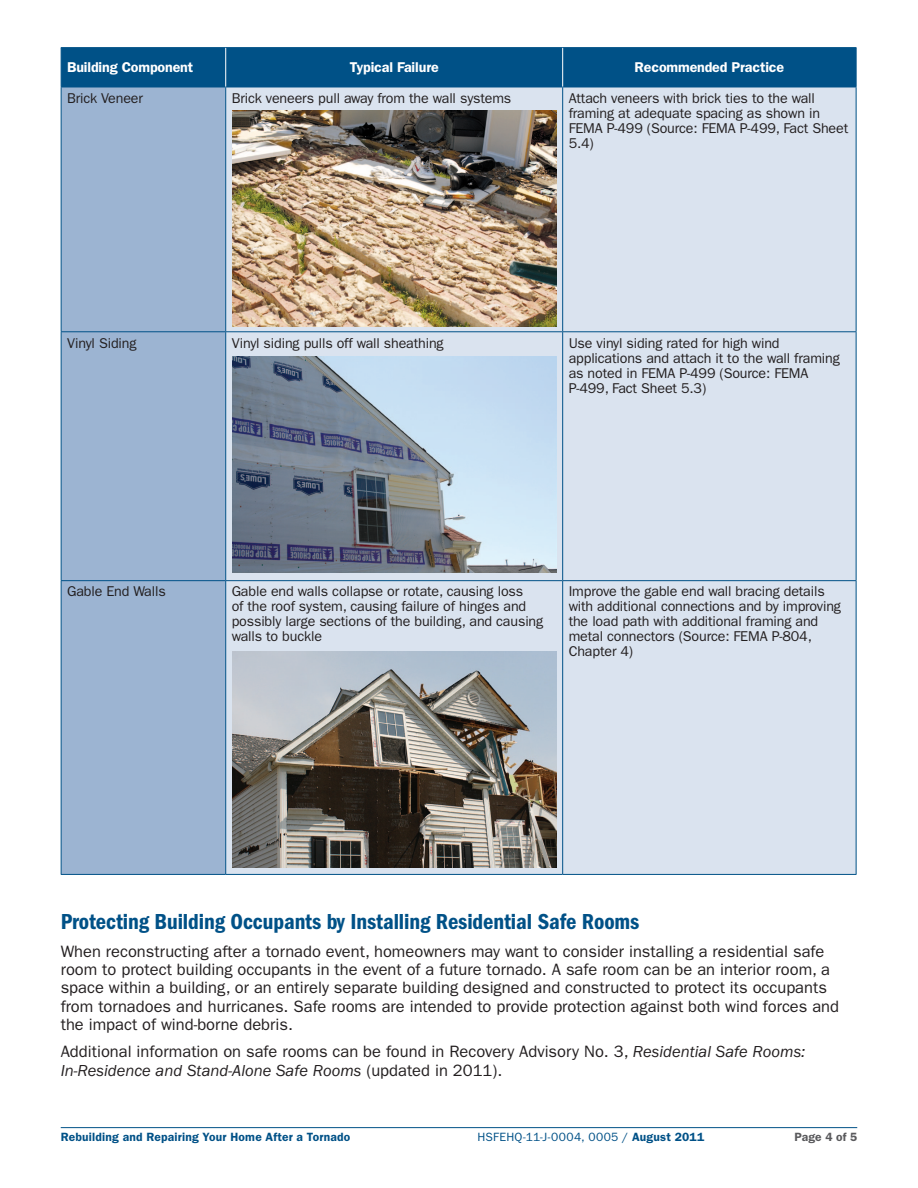
<style>
.page{position:relative;width:918px;height:1188px;background:#fff}
.page>*{position:absolute;margin:0;border:0;box-sizing:border-box;transform-origin:0 0}
.head1{font:22.5px "ITC Franklin Gothic Std Dm Cd";letter-spacing:-.005em;color:#005187}
.body{font:16.5px/18.3px "ITC Franklin Gothic Std";color:#231f20}
.table_cell{font:14.25px/15px "ITC Franklin Gothic Std";letter-spacing:-.01em;color:#231f20}
.table_head{font:600 14.25px "ITC Franklin Gothic Std";letter-spacing:-.01em;color:#fff}
.t1{font:600 12px "ITC Franklin Gothic Std";letter-spacing:.015em;color:#005187}
.t2{font:12px "ITC Franklin Gothic Std";letter-spacing:.025em;color:#005187}
.t3{font:600 12px "ITC Franklin Gothic Std";letter-spacing:.01em;color:#5a5a5d}
.s1{font-style:italic}
.s2{font-weight:600}
</style>
<div class="page">
<hr style="left:61px;top:1127px;width:796px;height:1px;background:#005187">
<div style="left:62px;top:48px;width:794px;height:39px;background:#005187"></div>
<div style="left:62px;top:88px;width:163px;height:786px;background:#9cb4d2"></div>
<div style="left:226px;top:88px;width:630px;height:243px;background:#dae3ef"></div>
<div style="left:226px;top:332px;width:630px;height:542px;background:#dae3ef"></div>
<hr style="left:61px;top:47px;width:165px;height:1px;background:#005187">
<hr style="left:61px;top:48px;width:1px;height:39px;background:#005187">
<hr style="left:563px;top:47px;width:293px;height:1px;background:#005187">
<hr style="left:856px;top:48px;width:1px;height:39px;background:#005187">
<hr style="left:61px;top:87px;width:165px;height:1px;background:#005187">
<hr style="left:226px;top:87px;width:337px;height:1px;background:#005187">
<hr style="left:563px;top:87px;width:293px;height:1px;background:#005187">
<hr style="left:226px;top:47px;width:337px;height:1px;background:#005187">
<hr style="left:562px;top:48px;width:1px;height:39px;background:#fff">
<hr style="left:225px;top:48px;width:1px;height:39px;background:#fff">
<hr style="left:61px;top:87px;width:1px;height:244px;background:#005187">
<hr style="left:225px;top:87px;width:1px;height:244px;background:#005187">
<hr style="left:562px;top:87px;width:1px;height:244px;background:#005187">
<hr style="left:856px;top:87px;width:1px;height:244px;background:#005187">
<hr style="left:61px;top:331px;width:165px;height:1px;background:#005187">
<hr style="left:61px;top:332px;width:1px;height:248px;background:#005187">
<hr style="left:226px;top:331px;width:337px;height:1px;background:#005187">
<hr style="left:225px;top:332px;width:1px;height:248px;background:#005187">
<hr style="left:563px;top:331px;width:293px;height:1px;background:#005187">
<hr style="left:562px;top:332px;width:1px;height:248px;background:#005187">
<hr style="left:856px;top:332px;width:1px;height:248px;background:#005187">
<hr style="left:61px;top:580px;width:165px;height:1px;background:#005187">
<hr style="left:61px;top:581px;width:1px;height:293px;background:#005187">
<hr style="left:226px;top:580px;width:337px;height:1px;background:#005187">
<hr style="left:225px;top:581px;width:1px;height:293px;background:#005187">
<hr style="left:563px;top:580px;width:293px;height:1px;background:#005187">
<hr style="left:562px;top:581px;width:1px;height:293px;background:#005187">
<hr style="left:856px;top:581px;width:1px;height:293px;background:#005187">
<hr style="left:61px;top:874px;width:165px;height:1px;background:#005187">
<hr style="left:226px;top:874px;width:337px;height:1px;background:#005187">
<hr style="left:563px;top:874px;width:293px;height:1px;background:#005187">
<img style="left:232px;top:356px;width:324px;height:216px">
<img style="left:232px;top:651px;width:324px;height:216px">
<img style="left:232px;top:110px;width:324px;height:216px">
<p class="table_head" style="left:67px;top:59px;width:128px">Building Component</p>
<p class="table_head" style="left:350px;top:59px;width:91px">Typical Failure</p>
<p class="table_head" style="left:635px;top:59px;width:151px">Recommended Practice</p>
<p class="table_cell" style="left:67px;top:91px;width:77px">Brick Veneer</p>
<p class="table_cell" style="left:232px;top:91px;width:281px">Brick veneers pull away from the wall systems</p>
<p class="table_cell" style="left:569px;top:91px;width:281px">Attach veneers with brick ties to the wall framing at adequate spacing as shown in<br>FEMA P-499 (Source: FEMA P-499, Fact Sheet<br>5.4)</p>
<p class="table_cell" style="left:67px;top:335px;width:71px">Vinyl Siding</p>
<p class="table_cell" style="left:232px;top:335px;width:214px">Vinyl siding pulls off wall sheathing</p>
<p class="table_cell" style="left:569px;top:335px;width:273px">Use vinyl siding rated for high wind applications and attach it to the wall framing as noted in FEMA P-499 (Source: FEMA P-499, Fact Sheet 5.3)</p>
<p class="table_cell" style="left:67px;top:584px;width:100px">Gable End Walls</p>
<p class="table_cell" style="left:232px;top:584px;width:313px">Gable end walls collapse or rotate, causing loss<br>of the roof system, causing failure of hinges and possibly large sections of the building, and causing walls to buckle</p>
<p class="table_cell" style="left:569px;top:584px;width:274px">Improve the gable end wall bracing details with additional connections and by improving the load path with additional framing and metal connectors (Source: FEMA P-804, Chapter 4)</p>
<p class="head1" style="left:61px;top:909px;width:580px">Protecting Building Occupants by Installing Residential Safe Rooms</p>
<p class="body" style="left:61px;top:942px;width:780px">When reconstructing after a tornado event, homeowners may want to consider installing a residential safe room to protect building occupants in the event of a future tornado. A safe room can be an interior room, a space within a building, or an entirely separate building designed and constructed to protect its occupants from tornadoes and hurricanes. Safe rooms are intended to provide protection against both wind forces and the impact of wind-borne debris.</p>
<p class="body" style="left:61px;top:1043px;width:746px">Additional information on safe rooms can be found in Recovery Advisory No. 3, <span class="s1">Residential Safe Rooms:<br>In-Residence and Stand-Alone Safe Rooms</span> (updated in 2011).</p>
<p class="t1" style="left:61px;top:1130px;width:291px">Rebuilding and Repairing Your Home After a Tornado</p>
<p class="t2" style="left:478px;top:1130px;width:228px">HSFEHQ-11-J-0004, 0005 / <span class="s2">August 2011</span></p>
<p class="t3" style="left:794px;top:1130px;width:64px">Page 4 of 5</p>
</div>
